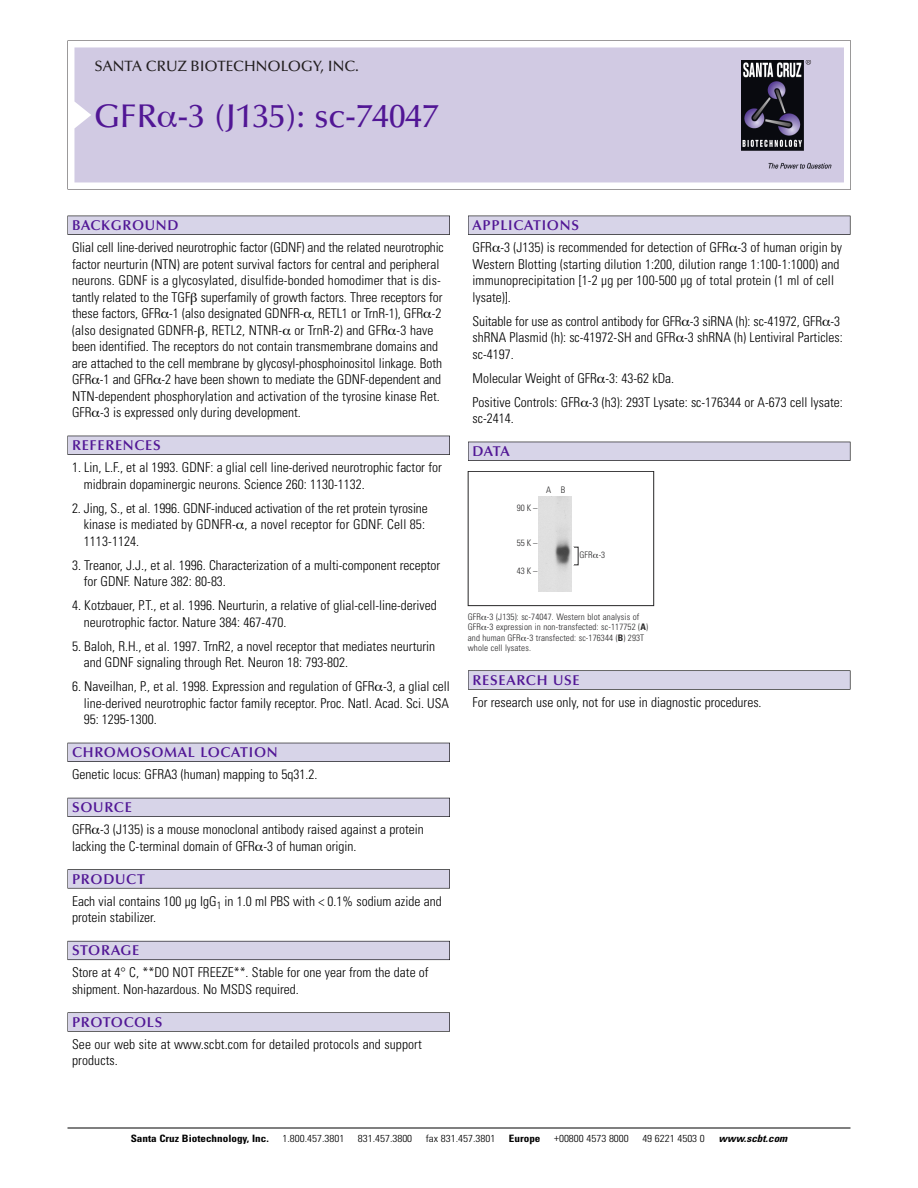
<style>
.page{position:relative;width:918px;height:1188px;background:#fff}
.page>*{position:absolute;margin:0;border:0;box-sizing:border-box;transform-origin:0 0}
.t1{font:500 33px "Optima";color:#511695}
.t2{font:500 15px "Optima";color:#231f20}
.t3{font:600 14.25px "Optima";letter-spacing:.05em;color:#511695}
.t4{font:300 condensed 13.5px/16.5px "Univers";color:#000}
.t5{font:300 condensed 10.2px "Univers";color:#000;scale:1.1 1}
.t6{font:700 condensed 10.2px "Univers";color:#000;scale:1.1 1}
.t7{font:italic 700 condensed 10.2px "Univers";color:#000;scale:1.1 1}
.t8{font:300 condensed 9px/10.5px "Univers";letter-spacing:.015em;color:#272627}
.s1{font-weight:700}
</style>
<div class="page">
<svg style="left:68px;top:40px;width:783px;height:149px"></svg>
<div style="left:74px;top:47px;width:770px;height:135px;background:#d1cae3"></div>
<img style="left:741px;top:60px;width:90px;height:108px">
<div style="left:68px;top:216px;width:382px;height:19px;background:#535256"></div>
<div style="left:68px;top:216px;width:381px;height:18px;background:#d7d4e8"></div>
<div style="left:68px;top:436px;width:382px;height:19px;background:#525156"></div>
<div style="left:68px;top:436px;width:381px;height:18px;background:#d7d4e8"></div>
<div style="left:68px;top:743px;width:382px;height:19px;background:#515057"></div>
<div style="left:68px;top:743px;width:381px;height:18px;background:#d7d4e8"></div>
<div style="left:68px;top:798px;width:382px;height:19px;background:#535259"></div>
<div style="left:68px;top:798px;width:381px;height:18px;background:#d7d4e8"></div>
<svg style="left:68px;top:869px;width:382px;height:20px"></svg>
<div style="left:68px;top:870px;width:381px;height:18px;background:#d7d4e8"></div>
<div style="left:68px;top:941px;width:382px;height:19px;background:#64626c"></div>
<div style="left:68px;top:941px;width:381px;height:18px;background:#d7d4e8"></div>
<div style="left:68px;top:1012px;width:382px;height:20px;background:#636364"></div>
<div style="left:68px;top:1013px;width:381px;height:18px;background:#d7d4e8"></div>
<div style="left:468px;top:216px;width:382px;height:19px;background:#535256"></div>
<div style="left:468px;top:216px;width:382px;height:18px;background:#d7d4e8"></div>
<div style="left:468px;top:442px;width:382px;height:19px;background:#525156"></div>
<div style="left:468px;top:442px;width:382px;height:18px;background:#d7d4e8"></div>
<div style="left:468px;top:670px;width:382px;height:20px;background:#666"></div>
<div style="left:468px;top:671px;width:382px;height:18px;background:#d7d4e8"></div>
<hr style="left:68px;top:1128px;width:782px;height:1px;background:#000">
<div style="left:468px;top:471px;width:186px;height:135px;border:1px solid #272627"></div>
<img style="left:539px;top:496px;width:33px;height:95px">
<svg style="left:158px;top:112px;width:19px;height:16px"></svg>
<p class="t2" style="left:94px;top:60px;width:266px">SANTA CRUZ BIOTECHNOLOGY, INC.</p>
<p class="t1" style="left:94px;top:102px;width:346px">GFR -3 (J135): sc-74047</p>
<p class="t3" style="left:72px;top:219px;width:108px">BACKGROUND</p>
<p class="t4" style="left:72px;top:240px;width:373px">Glial cell line-derived neurotrophic factor (GDNF) and the related neurotrophic factor neurturin (NTN) are potent survival factors for central and peripheral neurons. GDNF is a glycosylated, disulfide-bonded homodimer that is dis&shy;tantly related to the TGF superfamily of growth factors. Three receptors for these factors, GFR -1 (also designated GDNFR- , RETL1 or TrnR-1), GFR -2 (also designated GDNFR- , RETL2, NTNR- or TrnR-2) and GFR -3 have been identified. The receptors do not contain transmembrane domains and are attached to the cell membrane by glycosyl-phosphoinositol linkage. Both GFR -1 and GFR -2 have been shown to mediate the GDNF-dependent and NTN-dependent phosphorylation and activation of the tyrosine kinase Ret.<br>GFR -3 is expressed only during development.</p>
<p class="t3" style="left:72px;top:439px;width:90px">REFERENCES</p>
<p class="t4" style="left:84px;top:460px;width:360px;text-indent:-12px">1. Lin, L.F., et al 1993. GDNF: a glial cell line-derived neurotrophic factor for midbrain dopaminergic neurons. Science 260: 1130-1132.</p>
<p class="t4" style="left:84px;top:501px;width:346px;text-indent:-12px">2. Jing, S., et al. 1996. GDNF-induced activation of the ret protein tyrosine kinase is mediated by GDNFR- , a novel receptor for GDNF. Cell 85:<br>1113-1124.</p>
<p class="t4" style="left:84px;top:558px;width:358px;text-indent:-12px">3. Treanor, J.J., et al. 1996. Characterization of a multi-component receptor for GDNF. Nature 382: 80-83.</p>
<p class="t4" style="left:84px;top:598px;width:355px;text-indent:-12px">4. Kotzbauer, P.T., et al. 1996. Neurturin, a relative of glial-cell-line-derived neurotrophic factor. Nature 384: 467-470.</p>
<p class="t4" style="left:84px;top:639px;width:353px;text-indent:-12px">5. Baloh, R.H., et al. 1997. TrnR2, a novel receptor that mediates neurturin and GDNF signaling through Ret. Neuron 18: 793-802.</p>
<p class="t4" style="left:84px;top:679px;width:368px;text-align:justify;text-indent:-12px">6. Naveilhan, P., et al. 1998. Expression and regulation of GFR -3, a glial cell line-derived neurotrophic factor family receptor. Proc. Natl. Acad. Sci. USA 95: 1295-1300.</p>
<p class="t3" style="left:72px;top:746px;width:207px">CHROMOSOMAL LOCATION</p>
<p class="t4" style="left:72px;top:768px;width:247px">Genetic locus: GFRA3 (human) mapping to 5q31.2.</p>
<p class="t3" style="left:72px;top:801px;width:61px">SOURCE</p>
<p class="t4" style="left:72px;top:823px;width:353px">GFR -3 (J135) is a mouse monoclonal antibody raised against a protein lacking the C-terminal domain of GFR -3 of human origin.</p>
<p class="t3" style="left:72px;top:873px;width:74px">PRODUCT</p>
<p class="t4" style="left:72px;top:894px;width:371px">Each vial contains 100 µg IgG<sub>1</sub> in 1.0 ml PBS with &lt; 0.1% sodium azide and protein stabilizer.</p>
<p class="t3" style="left:72px;top:945px;width:69px">STORAGE</p>
<p class="t4" style="left:72px;top:966px;width:358px">Store at 4° C, **DO NOT FREEZE**. Stable for one year from the date of shipment. Non-hazardous. No MSDS required.</p>
<p class="t3" style="left:72px;top:1016px;width:92px">PROTOCOLS</p>
<p class="t4" style="left:72px;top:1037px;width:351px">See our web site at www.scbt.com for detailed protocols and support products.</p>
<p class="t3" style="left:473px;top:219px;width:108px">APPLICATIONS</p>
<p class="t4" style="left:473px;top:240px;width:371px">GFR -3 (J135) is recommended for detection of GFR -3 of human origin by Western Blotting (starting dilution 1:200, dilution range 1:100-1:1000) and immunoprecipitation [1-2 µg per 100-500 µg of total protein (1 ml of cell lysate)].</p>
<p class="t4" style="left:473px;top:314px;width:372px">Suitable for use as control antibody for GFR -3 siRNA (h): sc-41972, GFR -3 shRNA Plasmid (h): sc-41972-SH and GFR -3 shRNA (h) Lentiviral Particles: sc-4197.</p>
<p class="t4" style="left:473px;top:371px;width:203px">Molecular Weight of GFR -3: 43-62 kDa.</p>
<p class="t4" style="left:473px;top:395px;width:372px">Positive Controls: GFR -3 (h3): 293T Lysate: sc-176344 or A-673 cell lysate: sc-2414.</p>
<p class="t3" style="left:473px;top:445px;width:39px">DATA</p>
<p class="t8" style="left:517px;top:504px;width:22px">90K–</p>
<p class="t8" style="left:517px;top:538px;width:22px">55K–</p>
<p class="t8" style="left:517px;top:566px;width:22px">43K–</p>
<p class="t8" style="left:546px;top:485px;width:21px">A B</p>
<p class="t8" style="left:579px;top:550px;width:27px">GFR -3</p>
<p class="t8" style="left:468px;top:612px;width:182px">GFR -3 (J135): sc-74047. Western blot analysis of GFR -3 expression in non-transfected: sc-117752 (<span class="s1">A</span>) and human GFR -3 transfected: sc-176344 (<span class="s1">B</span>) 293T whole cell lysates.</p>
<p class="t3" style="left:473px;top:674px;width:109px">RESEARCH USE</p>
<p class="t4" style="left:473px;top:695px;width:291px">For research use only, not for use in diagnostic procedures.</p>
<p class="t6" style="left:131px;top:1135px;width:127px">Santa Cruz Biotechnology, Inc.</p>
<p class="t5" style="left:282px;top:1135px;width:58px">1.800.457.3801</p>
<p class="t5" style="left:358px;top:1135px;width:51px">831.457.3800</p>
<p class="t5" style="left:426px;top:1135px;width:65px">fax 831.457.3801</p>
<p class="t6" style="left:509px;top:1135px;width:30px">Europe</p>
<p class="t5" style="left:554px;top:1135px;width:69px">+00800 4573 8000</p>
<p class="t5" style="left:642px;top:1135px;width:58px">49 6221 4503 0</p>
<p class="t7" style="left:719px;top:1135px;width:66px">www.scbt.com</p>
</div>
